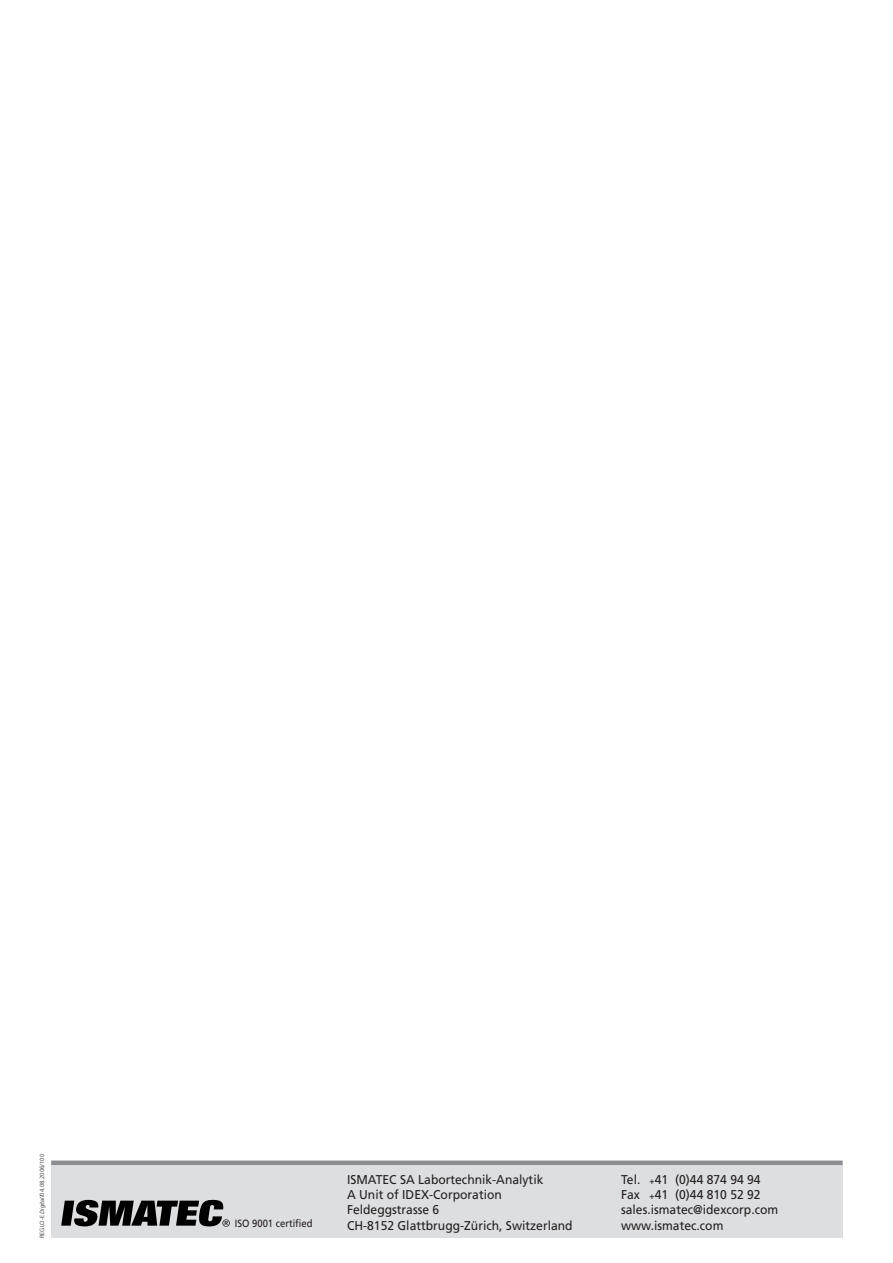
<style>
.page{position:relative;width:893px;height:1263px;background:#fff}
.page>*{position:absolute;margin:0;border:0;box-sizing:border-box;transform-origin:0 0}
.t1{font:12.75px/15.3px "Frutiger";color:#231f20;scale:.95 1}
.t2{font:10.5px "Frutiger";color:#231f20;scale:.9 1}
.t3{font:300 6px "Frutiger";color:#231f20}
.s1{font-style:italic}
.s2{font-size:9px}
</style>
<div class="page">
<div style="left:51px;top:1165px;width:791px;height:72px;background:#dddee0"></div>
<hr style="left:51px;top:1161px;width:791px;height:4px;background:#8b8d90">
<svg style="left:61px;top:1200px;width:169px;height:27px"></svg>
<p class="t3" style="left:40px;top:1238px;width:86px;rotate:-90deg">REGLO-E <span class="s1">Digital/</span>04.08.2006/100</p>
<p class="t1" style="left:347px;top:1173px;width:239px">ISMATEC SA Labortechnik-Analytik<br>A Unit of IDEX-Corporation<br>Feldeggstrasse 6<br>CH-8152 Glattbrugg-Zürich, Switzerland</p>
<p class="t1" style="left:621px;top:1173px;width:167px">Tel. <span class="s2">+</span>41 (0)44 874 94 94<br>Fax <span class="s2">+</span>41 (0)44 810 52 92 sales.ismatec@idexcorp.com</p>
<p class="t2" style="left:235px;top:1219px;width:88px">ISO 9001 certified</p>
<p class="t1" style="left:621px;top:1219px;width:109px">www.ismatec.com</p>
</div>
